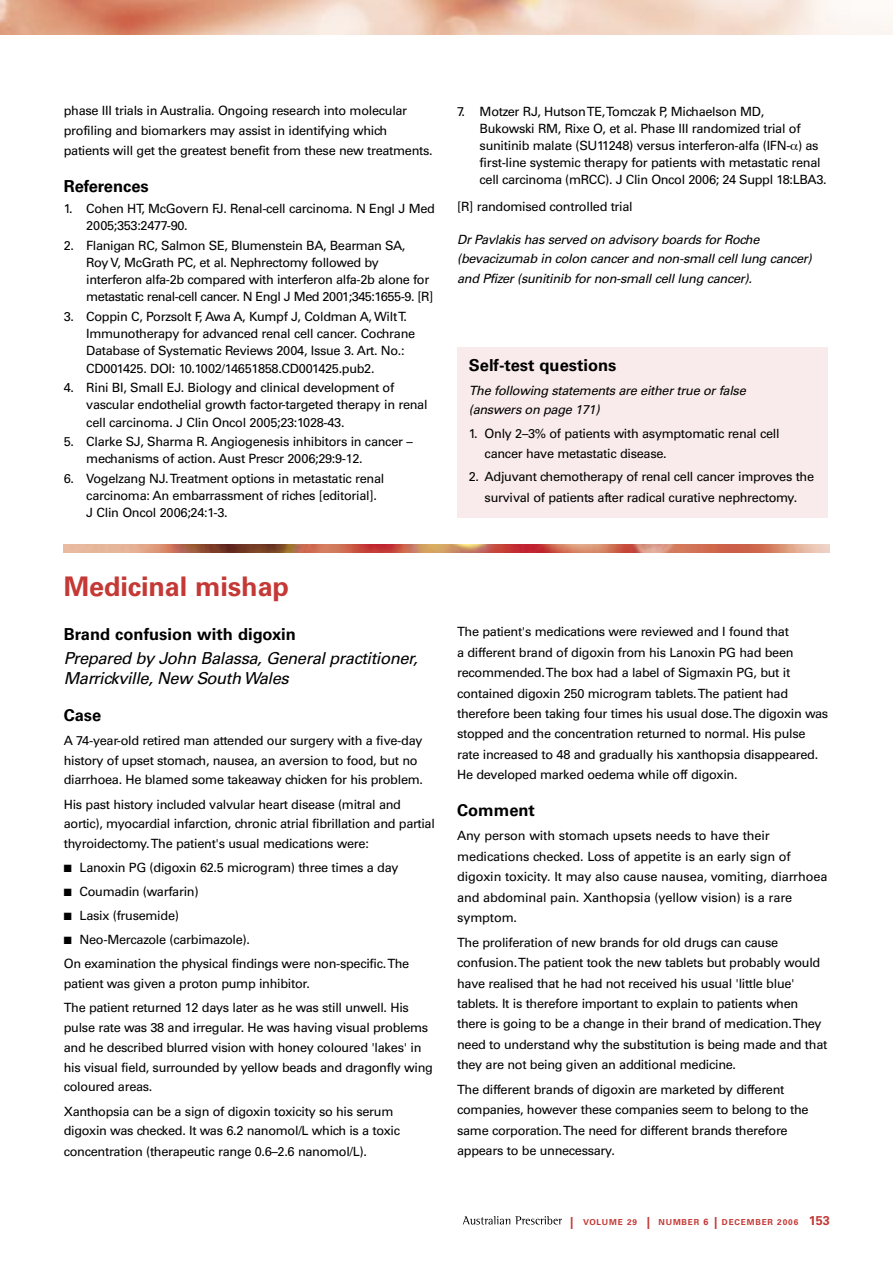
<style>
.page{position:relative;width:893px;height:1263px;background:#fff}
.page>*{position:absolute;margin:0;border:0;box-sizing:border-box;transform-origin:0 0}
.t1{font:700 27px "Univers LT";letter-spacing:-.005em;color:#c43935}
.t2{font:italic 16.5px/20.2px "Univers LT";letter-spacing:-.025em;color:#000}
.t3{font:700 16.5px "Univers LT";color:#000}
.t4{font:12.75px/20.4px "Univers LT";letter-spacing:-.025em;color:#000}
.t5{font:italic 12.75px/19.5px "Univers LT";letter-spacing:-.025em;color:#000}
.t6{font:700 8.25px "Univers LT";letter-spacing:.1em;color:#c43935}
.s1{font-size:12px}
.s2{font-size:9px}
.s3{font-size:12.75px}
</style>
<div class="page">
<svg style="left:463px;top:1216px;width:99px;height:8px"></svg>
<div style="left:457px;top:347px;width:371px;height:170px;background:#f9ebeb"></div>
<img style="left:0;top:0;width:893px;height:34px">
<img style="left:64px;top:544px;width:765px;height:9px">
<p class="t4" style="left:64px;top:100px;width:370px">phase III trials in Australia. Ongoing research into molecular profiling and biomarkers may assist in identifying which patients will get the greatest benefit from these new treatments.</p>
<p class="t3" style="left:64px;top:176px;width:87px">References</p>
<p class="t4" style="left:86px;top:200px;width:350px;line-height:17.2px;text-indent:-23px">1. Cohen HT, McGovern FJ. Renal-cell carcinoma. N Engl J Med<br>2005;353:2477-90.</p>
<p class="t4" style="left:86px;top:237px;width:349px;line-height:17.2px;text-indent:-22px">2. Flanigan RC, Salmon SE, Blumenstein BA, Bearman SA,<br>Roy V, McGrath PC, et al. Nephrectomy followed by interferon alfa-2b compared with interferon alfa-2b alone for metastatic renal-cell cancer. N Engl J Med 2001;345:1655-9. [R]</p>
<p class="t4" style="left:86px;top:308px;width:330px;line-height:17.2px;text-indent:-23px">3. Coppin C, Porzsolt F, Awa A, Kumpf J, Coldman A, Wilt T.<br>Immunotherapy for advanced renal cell cancer. Cochrane Database of Systematic Reviews 2004, Issue 3. Art. No.:<br>CD001425. DOI: 10.1002/14651858.CD001425.pub2.</p>
<p class="t4" style="left:86px;top:379px;width:343px;line-height:17.2px;text-indent:-23px">4. Rini BI, Small EJ. Biology and clinical development of vascular endothelial growth factor-targeted therapy in renal cell carcinoma. J Clin Oncol 2005;23:1028-43.</p>
<p class="t4" style="left:86px;top:433px;width:328px;line-height:17.2px;text-indent:-23px">5. Clarke SJ, Sharma R. Angiogenesis inhibitors in cancer – mechanisms of action. Aust Prescr 2006;29:9-12.</p>
<p class="t4" style="left:86px;top:469px;width:300px;line-height:17.2px;text-indent:-23px">6. Vogelzang NJ. Treatment options in metastatic renal carcinoma: An embarrassment of riches [editorial].<br>J Clin Oncol 2006;24:1-3.</p>
<h1 class="t1" style="left:64px;top:571px;width:227px">Medicinal mishap</h1>
<p class="t3" style="left:64px;top:624px;width:234px">Brand confusion with digoxin</p>
<p class="t2" style="left:64px;top:648px;width:356px">Prepared by John Balassa, General practitioner,<br>Marrickville, New South Wales</p>
<p class="t3" style="left:64px;top:705px;width:39px">Case</p>
<p class="t4" style="left:64px;top:730px;width:361px;line-height:19.8px">A 74-year-old retired man attended our surgery with a five-day history of upset stomach, nausea, an aversion to food, but no diarrhoea. He blamed some takeaway chicken for his problem.</p>
<p class="t4" style="left:64px;top:794px;width:373px;line-height:19.8px">His past history included valvular heart disease (mitral and aortic), myocardial infarction, chronic atrial fibrillation and partial thyroidectomy. The patient's usual medications were:</p>
<p class="t4" style="left:64px;top:857px;width:336px">■ Lanoxin PG (digoxin 62.5 microgram) three times a day</p>
<p class="t4" style="left:64px;top:881px;width:136px">■ Coumadin (warfarin)</p>
<p class="t4" style="left:64px;top:906px;width:117px">■ Lasix (frusemide)</p>
<p class="t4" style="left:64px;top:928px;width:347px;line-height:24px">■ Neo-Mercazole (carbimazole).<br>On examination the physical findings were non-specific. The</p>
<p class="t4" style="left:64px;top:972px;width:347px;line-height:24px">patient was given a proton pump inhibitor.<br>The patient returned 12 days later as he was still unwell. His</p>
<p class="t4" style="left:64px;top:1018px;width:371px;line-height:19.8px">pulse rate was 38 and irregular. He was having visual problems and he described blurred vision with honey coloured 'lakes' in his visual field, surrounded by yellow beads and dragonfly wing coloured areas.</p>
<p class="t4" style="left:64px;top:1101px;width:338px;line-height:20px">Xanthopsia can be a sign of digoxin toxicity so his serum digoxin was checked. It was 6.2 nanomol/L which is a toxic concentration (therapeutic range 0.6–2.6 nanomol/L).</p>
<p class="t4" style="left:480px;top:103px;width:348px;line-height:17px;text-indent:-22px">7. Motzer RJ, Hutson TE, Tomczak P, Michaelson MD,<br>Bukowski RM, Rixe O, et al. Phase III randomized trial of sunitinib malate (SU11248) versus interferon-alfa (IFN- ) as first-line systemic therapy for patients with metastatic renal cell carcinoma (mRCC). J Clin Oncol 2006; 24 Suppl 18:LBA3.</p>
<p class="t4" style="left:457px;top:197px;width:177px">[R] randomised controlled trial</p>
<p class="t5" style="left:457px;top:229px;width:356px">Dr Pavlakis has served on advisory boards for Roche (bevacizumab in colon cancer and non-small cell lung cancer) and Pfizer (sunitinib for non-small cell lung cancer).</p>
<p class="t3" style="left:469px;top:355px;width:149px">Self-test questions</p>
<p class="t5" style="left:469px;top:381px;width:278px">The following statements are either true or false (answers on page 171)</p>
<p class="t4" style="left:485px;top:424px;width:297px;line-height:19.5px;text-indent:-16px">1. Only 2–3% of patients with asymptomatic renal cell cancer have metastatic disease.</p>
<p class="t4" style="left:469px;top:467px;width:347px;text-align:center">2. Adjuvant chemotherapy of renal cell cancer improves the survival of patients after radical curative nephrectomy.</p>
<p class="t4" style="left:457px;top:622px;width:373px">The patient's medications were reviewed and I found that<br>a different brand of digoxin from his Lanoxin PG had been recommended. The box had a label of Sigmaxin PG, but it contained digoxin 250 microgram tablets. The patient had therefore been taking four times his usual dose. The digoxin was stopped and the concentration returned to normal. His pulse rate increased to 48 and gradually his xanthopsia disappeared.<br>He developed marked oedema while off digoxin.</p>
<p class="t3" style="left:457px;top:800px;width:79px">Comment</p>
<p class="t4" style="left:457px;top:826px;width:372px">Any person with stomach upsets needs to have their medications checked. Loss of appetite is an early sign of digoxin toxicity. It may also cause nausea, vomiting, diarrhoea and abdominal pain. Xanthopsia (yellow vision) is a rare symptom.</p>
<p class="t4" style="left:457px;top:932px;width:372px">The proliferation of new brands for old drugs can cause confusion. The patient took the new tablets but probably would have realised that he had not received his usual 'little blue' tablets. It is therefore important to explain to patients when there is going to be a change in their brand of medication. They need to understand why the substitution is being made and that they are not being given an additional medicine.</p>
<p class="t4" style="left:457px;top:1079px;width:353px">The different brands of digoxin are marketed by different companies, however these companies seem to belong to the same corporation. The need for different brands therefore appears to be unnecessary.</p>
<p class="t6" style="left:570px;top:1217px;width:262px"><span class="s1">|</span> VOLUME 29 <span class="s1">|</span> NUMBER <span class="s2">6</span> <span class="s1">|</span> DECEMBER 2006 <span class="s3">153</span></p>
</div>
